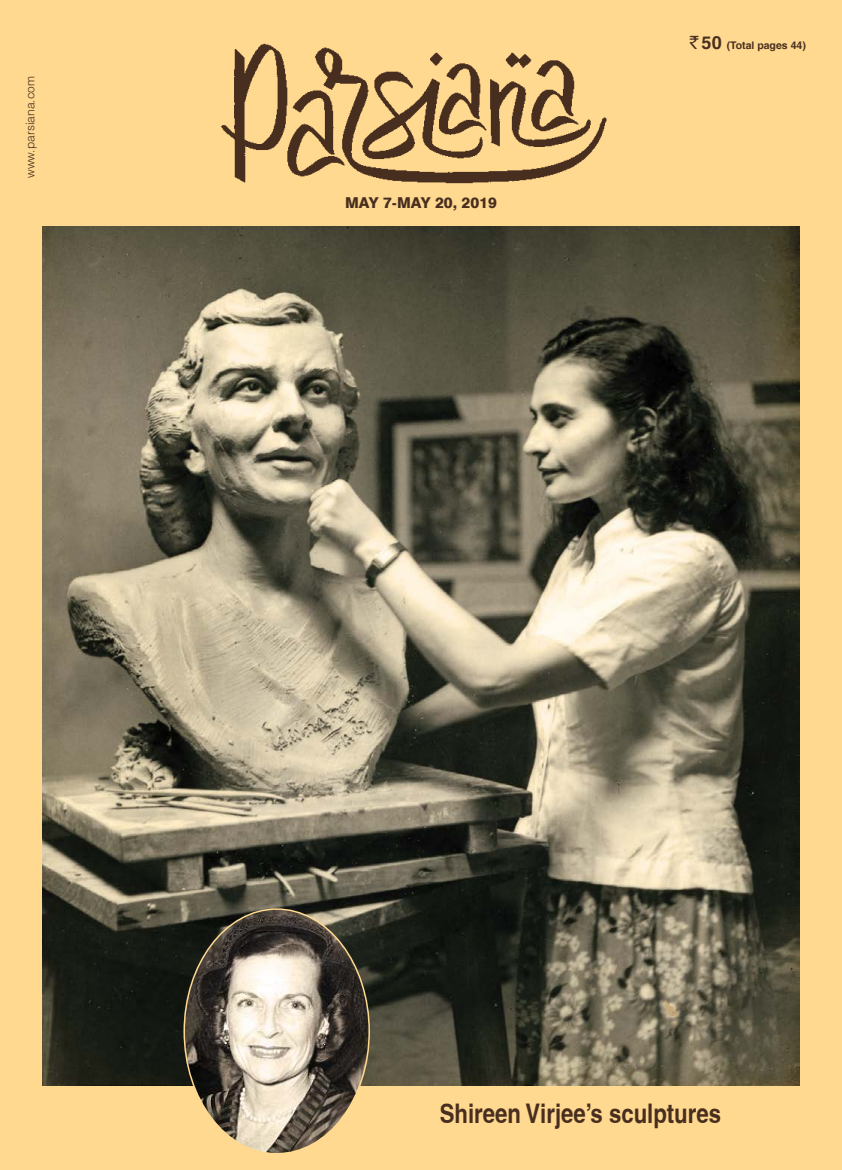
<style>
.page{position:relative;width:842px;height:1170px;background:#fff}
.page>*{position:absolute;margin:0;border:0;box-sizing:border-box;transform-origin:0 0}
.t1{font:700 condensed 27px "Helvetica";color:#482e1f}
.t2{font:800 15px "Swiss 721 BT";color:#482e1f}
.t3{font:300 12px "Helvetica";color:#482e1f}
.t4{font:700 10.5px "Switzerland";color:#482e1f}
.s1{font-family:"Rupee Foradian";font-weight:400;font-size:18px}
.s2{font-size:18px}
</style>
<div class="page">
<div style="left:0;top:0;width:842px;height:1169px;background:#ffd990"></div>
<img style="left:221px;top:43px;width:386px;height:141px">
<img style="left:43px;top:226px;width:757px;height:859px">
<img style="left:184px;top:909px;width:185px;height:242px">
<p class="t3" style="left:23px;top:178px;width:104px;rotate:-90deg">www.parsiana.com</p>
<p class="t2" style="left:345px;top:193px;width:153px">May 7-May 20, 2019</p>
<p class="t4" style="left:690px;top:39px;width:118px"><span class="s1">`</span> <span class="s2">50</span> (Total pages 44)</p>
<p class="t1" style="left:440px;top:1097px;width:283px">Shireen Virjee’s sculptures</p>
</div>
